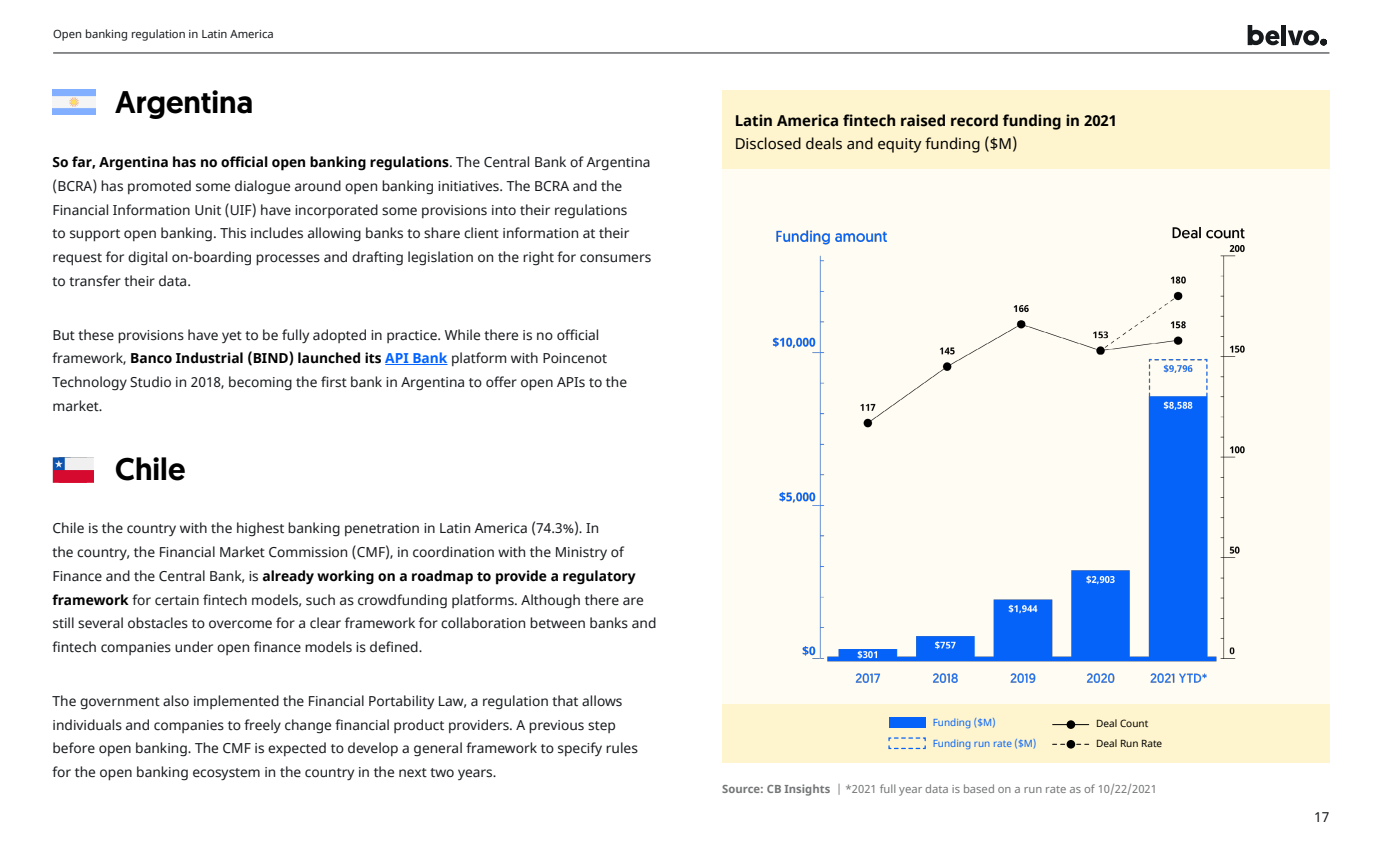
<style>
.page{position:relative;width:1382px;height:850px;background:#fff}
.page>*{position:absolute;margin:0;border:0;box-sizing:border-box;transform-origin:0 0}
.Título_M{font:500 31.25px "Geomanist";color:#000}
.TITULOS_GRÁFICAS{font:700 15px/23.8px "Noto Sans";color:#000}
.t1{font:13.75px/23.8px "Noto Sans";color:#171a1d}
.SOURCE{font:11.25px "Noto Sans";color:#747677}
.Textos_cabecera{font:11.25px "Noto Sans";color:#171a1d}
.t2{font:10px/20.8px "Noto Sans";color:#0563fa}
.t3{font:10px "Noto Sans";color:#000}
.s1{font-weight:700;color:#000}
.s2{font-weight:700;color:#0062ff}
.s3{font-weight:400}
.s4{font-weight:700}
</style>
<div class="page">
<hr style="left:53px;top:52px;width:1276px;height:1px;background:#171a1d">
<hr style="left:1281px;top:25px;width:4px;height:20px;background:#161a1d">
<svg style="left:1247px;top:25px;width:32px;height:20px"></svg>
<svg style="left:1287px;top:30px;width:39px;height:15px"></svg>
<hr style="left:385px;top:364px;width:62px;height:1px;background:#0062ff">
<img style="left:87px;top:458px;width:6px;height:24px">
<div style="left:722px;top:169px;width:607px;height:593px;background:#fffcf3"></div>
<div style="left:722px;top:90px;width:607px;height:79px;background:#fef4cd"></div>
<div style="left:722px;top:704px;width:607px;height:58px;background:#fef4cd"></div>
<img style="left:57px;top:90px;width:34px;height:24px">
<img style="left:52px;top:458px;width:35px;height:24px">
<img style="left:772px;top:227px;width:473px;height:456px">
<div style="left:889px;top:717px;width:36px;height:11px;background:#0563fa"></div>
<svg style="left:888px;top:737px;width:38px;height:13px"></svg>
<svg style="left:1066px;top:740px;width:9px;height:9px"></svg>
<svg style="left:1052px;top:744px;width:36px;height:1px"></svg>
<svg style="left:1066px;top:720px;width:9px;height:9px"></svg>
<hr style="left:1052px;top:724px;width:36px;height:1px;background:#000">
<p class="Textos_cabecera" style="left:53px;top:27px;width:222px">Open banking regulation in Latin America</p>
<p class="Título_M" style="left:115px;top:82px;width:140px">Argentina</p>
<p class="t1" style="left:52px;top:151px;width:600px"><span class="s1">So far, Argentina has no official open banking regulations</span>. The Central Bank of Argentina (BCRA) has promoted some dialogue around open banking initiatives. The BCRA and the Financial Information Unit (UIF) have incorporated some provisions into their regulations<br>to support open banking. This includes allowing banks to share client information at their request for digital on-boarding processes and drafting legislation on the right for consumers to transfer their data.</p>
<p class="t1" style="left:52px;top:323px;width:576px">But these provisions have yet to be fully adopted in practice. While there is no official framework, <span class="s1">Banco Industrial (BIND) launched its</span> <span class="s2">API Bank</span> platform with Poincenot Technology Studio in 2018, becoming the first bank in Argentina to offer open APIs to the market.</p>
<p class="Título_M" style="left:115px;top:448px;width:72px">Chile</p>
<p class="t1" style="left:52px;top:517px;width:605px">Chile is the country with the highest banking penetration in Latin America (74.3%). In<br>the country, the Financial Market Commission (CMF), in coordination with the Ministry of Finance and the Central Bank, is <span class="s1">already working on a roadmap to provide a regulatory framework</span> for certain fintech models, such as crowdfunding platforms. Although there are still several obstacles to overcome for a clear framework for collaboration between banks and fintech companies under open finance models is defined.</p>
<p class="t1" style="left:52px;top:690px;width:587px">The government also implemented the Financial Portability Law, a regulation that allows individuals and companies to freely change financial product providers. A previous step before open banking. The CMF is expected to develop a general framework to specify rules for the open banking ecosystem in the country in the next two years.</p>
<p class="TITULOS_GRÁFICAS" style="left:734px;top:109px;width:384px">Latin America fintech raised record funding in 2021<br><span class="s3">Disclosed deals and equity funding ($M)</span></p>
<p class="t2" style="left:932px;top:712px;width:105px">Funding ($M)<br>Funding run rate ($M)</p>
<p class="t3" style="left:1096px;top:716px;width:54px">Deal Count</p>
<p class="t3" style="left:1096px;top:736px;width:67px">Deal Run Rate</p>
<p class="SOURCE" style="left:722px;top:781px;width:436px"><span class="s4">Source: CB Insights</span> | *2021 full year data is based on a run rate as of 10/22/2021</p>
<p class="t1" style="left:1314px;top:806px;width:17px">17</p>
</div>
